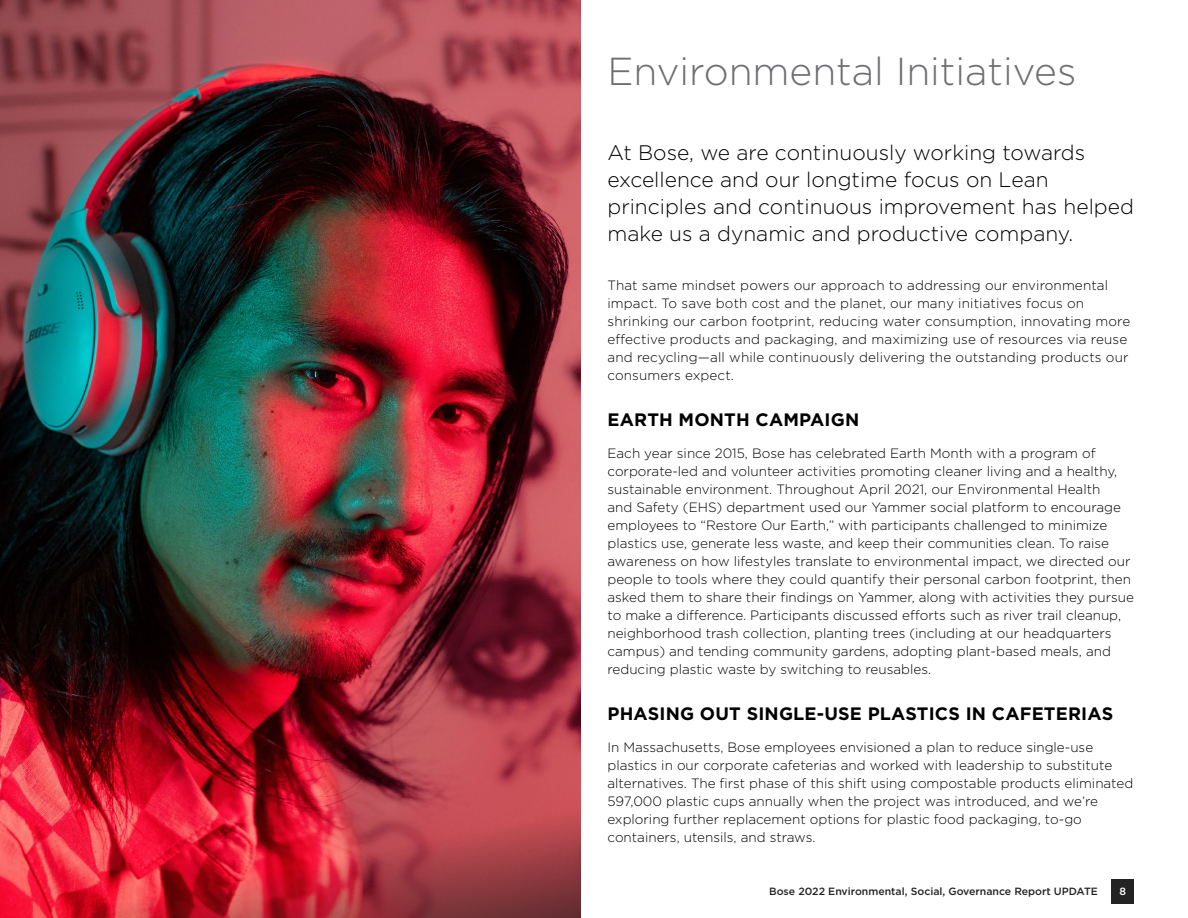
<style>
.page{position:relative;width:1188px;height:918px;background:#fff}
.page>*{position:absolute;margin:0;border:0;box-sizing:border-box;transform-origin:0 0}
.t1{font:300 39px "Gotham";color:#6d6e71}
.t2{font:300 21px/27px "Gotham";color:#000}
.t3{font:700 18px "Gotham";letter-spacing:.01em;color:#000}
.t4{font:300 13.5px/18px "Gotham";color:#000}
.t5{font:500 10.5px "Gotham";color:#232323}
.t6{font:500 10.5px "Gotham";color:#fff}
</style>
<div class="page">
<div style="left:1111px;top:879px;width:23px;height:24px;background:#232323"></div>
<img style="left:0;top:0;width:580px;height:918px">
<h1 class="t1" style="left:608px;top:47px;width:470px">Environmental Initiatives</h1>
<h2 class="t2" style="left:608px;top:139px;width:528px">At Bose, we are continuously working towards excellence and our longtime focus on Lean principles and continuous improvement has helped make us a dynamic and productive company.</h2>
<p class="t4" style="left:608px;top:275px;width:524px">That same mindset powers our approach to addressing our environmental impact. To save both cost and the planet, our many initiatives focus on shrinking our carbon footprint, reducing water consumption, innovating more effective products and packaging, and maximizing use of resources via reuse and recycling—all while continuously delivering the outstanding products our consumers expect.</p>
<h3 class="t3" style="left:608px;top:408px;width:253px">EARTH MONTH CAMPAIGN</h3>
<p class="t4" style="left:608px;top:443px;width:528px">Each year since 2015, Bose has celebrated Earth Month with a program of corporate-led and volunteer activities promoting cleaner living and a healthy, sustainable environment. Throughout April 2021, our Environmental Health<br>and Safety (EHS) department used our Yammer social platform to encourage employees to “Restore Our Earth,” with participants challenged to minimize plastics use, generate less waste, and keep their communities clean. To raise awareness on how lifestyles translate to environmental impact, we directed our people to tools where they could quantify their personal carbon footprint, then asked them to share their findings on Yammer, along with activities they pursue to make a difference. Participants discussed efforts such as river trail cleanup, neighborhood trash collection, planting trees (including at our headquarters campus) and tending community gardens, adopting plant-based meals, and reducing plastic waste by switching to reusables.</p>
<h3 class="t3" style="left:608px;top:702px;width:507px">PHASING OUT SINGLE-USE PLASTICS IN CAFETERIAS</h3>
<p class="t4" style="left:608px;top:737px;width:527px">In Massachusetts, Bose employees envisioned a plan to reduce single-use plastics in our corporate cafeterias and worked with leadership to substitute alternatives. The first phase of this shift using compostable products eliminated 597,000 plastic cups annually when the project was introduced, and we’re exploring further replacement options for plastic food packaging, to-go containers, utensils, and straws.</p>
<p class="t5" style="left:769px;top:885px;width:330px">Bose 2022 Environmental, Social, Governance Report UPDATE</p>
<p class="t6" style="left:1119px;top:885px;width:8px">8</p>
</div>
